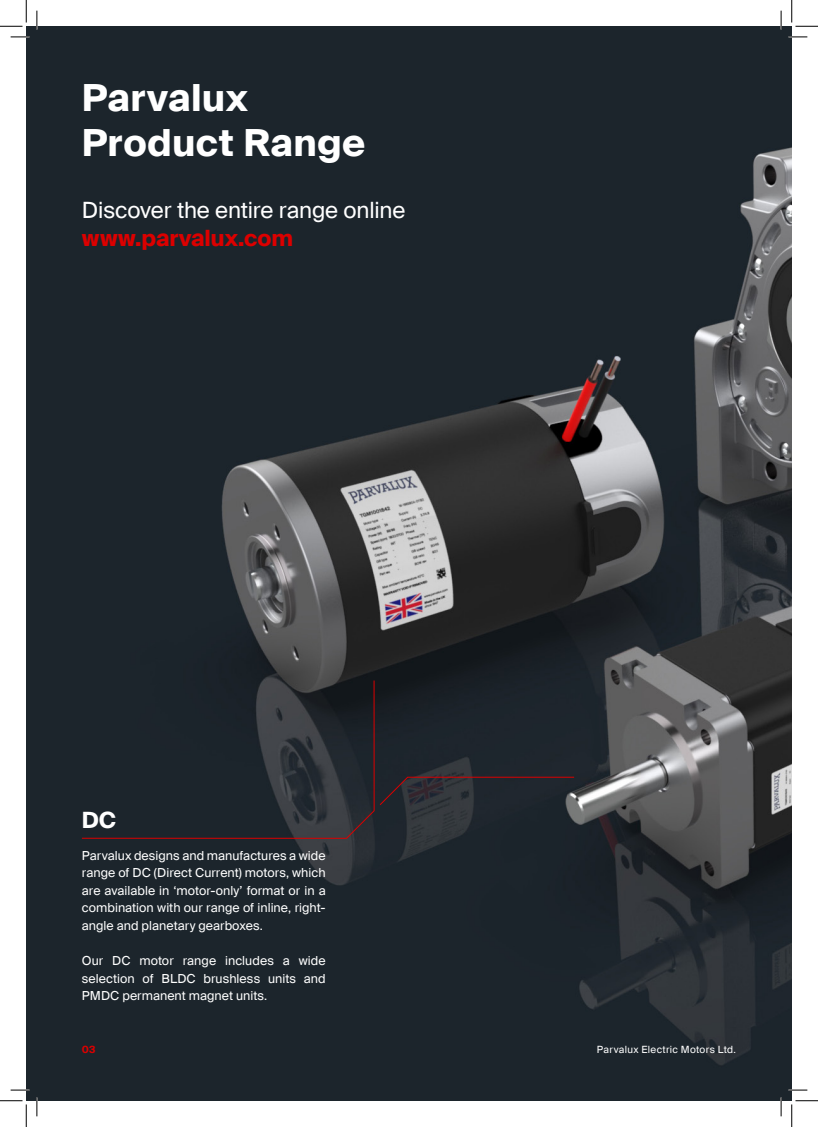
<style>
.page{position:relative;width:818px;height:1127px;background:#fff}
.page>*{position:absolute;margin:0;border:0;box-sizing:border-box;transform-origin:0 0}
.t1{font:700 37.5px "Suisse Intl";letter-spacing:.015em;color:#fff}
.t2{font:22.5px "Suisse Intl";letter-spacing:-.005em;color:#fff}
.t3{font:700 22.5px "Suisse Intl";letter-spacing:-.005em;color:#dc0000}
.t4{font:700 22.5px "Suisse Intl";color:#fff}
.t5{font:12.5px/17.5px "Suisse Intl";letter-spacing:.005em;color:#fff;text-align:justify}
.t6{font:10px "Suisse Intl";letter-spacing:.035em;color:#fff}
.t7{font:700 10px "Suisse Intl";color:#dc0000}
</style>
<div class="page">
<img style="left:26px;top:26px;width:766px;height:1074px">
<svg style="left:81px;top:679px;width:294px;height:159px"></svg>
<svg style="left:379px;top:776px;width:196px;height:29px"></svg>
<svg style="left:11px;top:36px;width:18px;height:2px"></svg>
<svg style="left:788px;top:36px;width:19px;height:2px"></svg>
<svg style="left:11px;top:1088px;width:18px;height:2px"></svg>
<svg style="left:788px;top:1088px;width:19px;height:2px"></svg>
<svg style="left:36px;top:11px;width:2px;height:18px"></svg>
<svg style="left:36px;top:1097px;width:2px;height:18px"></svg>
<svg style="left:780px;top:11px;width:2px;height:18px"></svg>
<svg style="left:780px;top:1097px;width:2px;height:18px"></svg>
<svg style="left:0;top:0;width:27px;height:27px"></svg>
<svg style="left:0;top:1100px;width:27px;height:26px"></svg>
<svg style="left:791px;top:0;width:27px;height:27px"></svg>
<svg style="left:791px;top:1100px;width:27px;height:26px"></svg>
<p class="t1" style="left:82px;top:76px;width:168px">Parvalux</p>
<p class="t1" style="left:82px;top:121px;width:285px">Product Range</p>
<p class="t2" style="left:82px;top:197px;width:325px">Discover the entire range online</p>
<p class="t3" style="left:82px;top:224px;width:213px">www.parvalux.com</p>
<p class="t4" style="left:82px;top:806px;width:36px">DC</p>
<p class="t5" style="left:82px;top:846px;width:245px">Parvalux designs and manufactures a wide range of DC (Direct Current) motors, which are available in ‘motor-only’ format or in a combination with our range of inline, right&shy;angle and planetary gearboxes.</p>
<p class="t5" style="left:82px;top:951px;width:245px">Our DC motor range includes a wide selection of BLDC brushless units and PMDC permanent magnet units.</p>
<p class="t7" style="left:82px;top:1043px;width:15px">03</p>
<p class="t6" style="left:597px;top:1043px;width:141px">Parvalux Electric Motors Ltd.</p>
</div>
